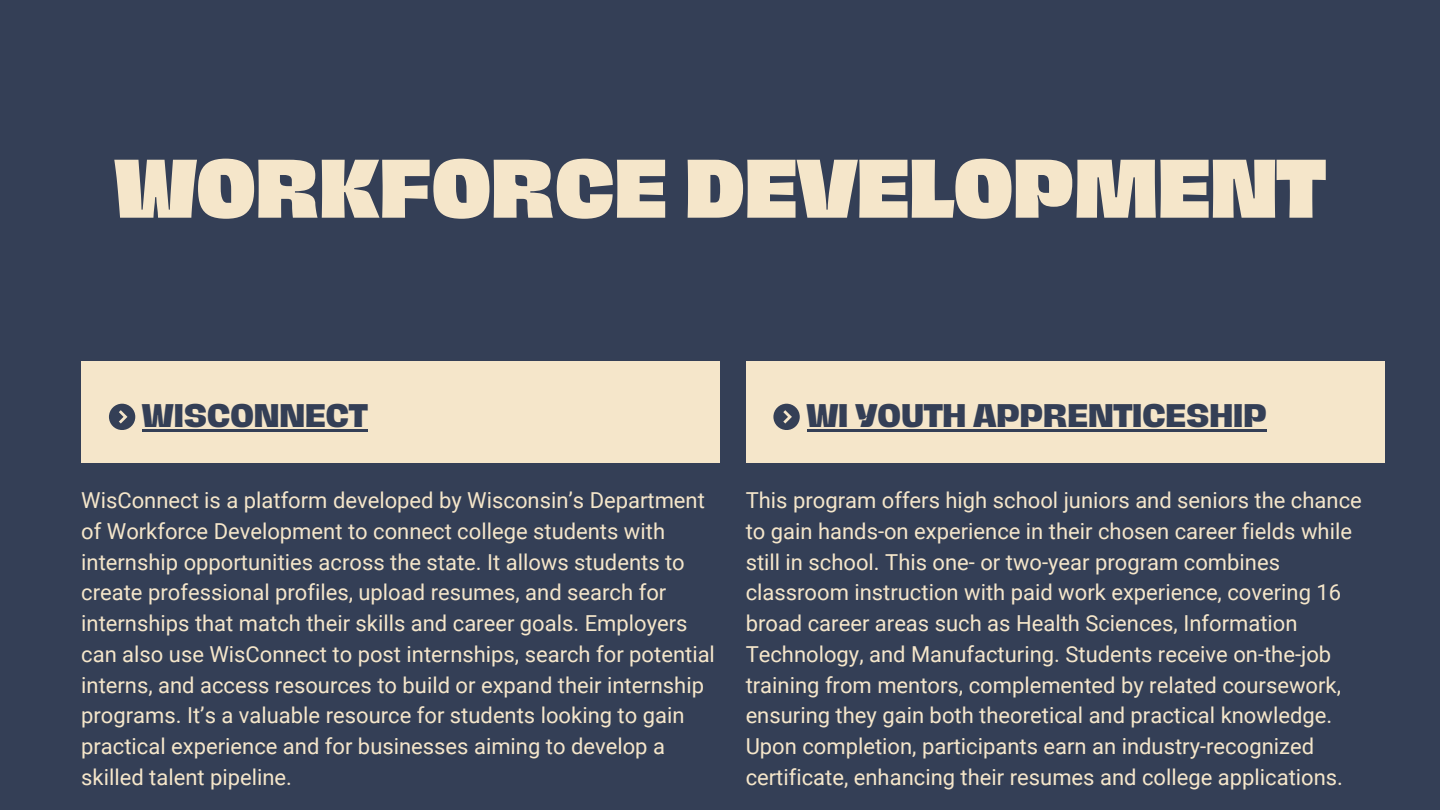
<style>
.page{position:relative;width:1440px;height:810px;background:#343f56}
.page>*{position:absolute;margin:0;border:0;box-sizing:border-box;transform-origin:0 0}
.t1{font:800 76px "Hagrid";color:#f5e6ca}
.t2{font:800 30px "Hagrid";color:#343f56}
.t3{font:22px/30.8px "Roboto";color:#f5e6ca}
</style>
<div class="page">
<div style="left:81px;top:361px;width:639px;height:102px;background:#f5e6ca"></div>
<hr style="left:142px;top:429px;width:226px;height:3px;background:#343f56">
<svg style="left:109px;top:404px;width:26px;height:26px"></svg>
<div style="left:746px;top:361px;width:638px;height:102px;background:#f5e6ca"></div>
<hr style="left:807px;top:429px;width:460px;height:3px;background:#343f56">
<svg style="left:773px;top:404px;width:27px;height:26px"></svg>
<h1 class="t1" style="left:115px;top:150px;width:1211px">WORKFORCE DEVELOPMENT</h1>
<h2 class="t2" style="left:142px;top:401px;width:227px">WISCONNECT</h2>
<p class="t3" style="left:81px;top:485px;width:635px">WisConnect is a platform developed by Wisconsin’s Department of Workforce Development to connect college students with internship opportunities across the state. It allows students to create professional profiles, upload resumes, and search for internships that match their skills and career goals. Employers can also use WisConnect to post internships, search for potential interns, and access resources to build or expand their internship programs. It’s a valuable resource for students looking to gain practical experience and for businesses aiming to develop a skilled talent pipeline.</p>
<p class="t2" style="left:807px;top:401px;width:461px">WI YOUTH APPRENTICESHIP</p>
<p class="t3" style="left:746px;top:485px;width:618px">This program offers high school juniors and seniors the chance to gain hands-on experience in their chosen career fields while still in school. This one- or two-year program combines classroom instruction with paid work experience, covering 16 broad career areas such as Health Sciences, Information Technology, and Manufacturing. Students receive on-the-job training from mentors, complemented by related coursework, ensuring they gain both theoretical and practical knowledge.<br>Upon completion, participants earn an industry-recognized certificate, enhancing their resumes and college applications.</p>
</div>
